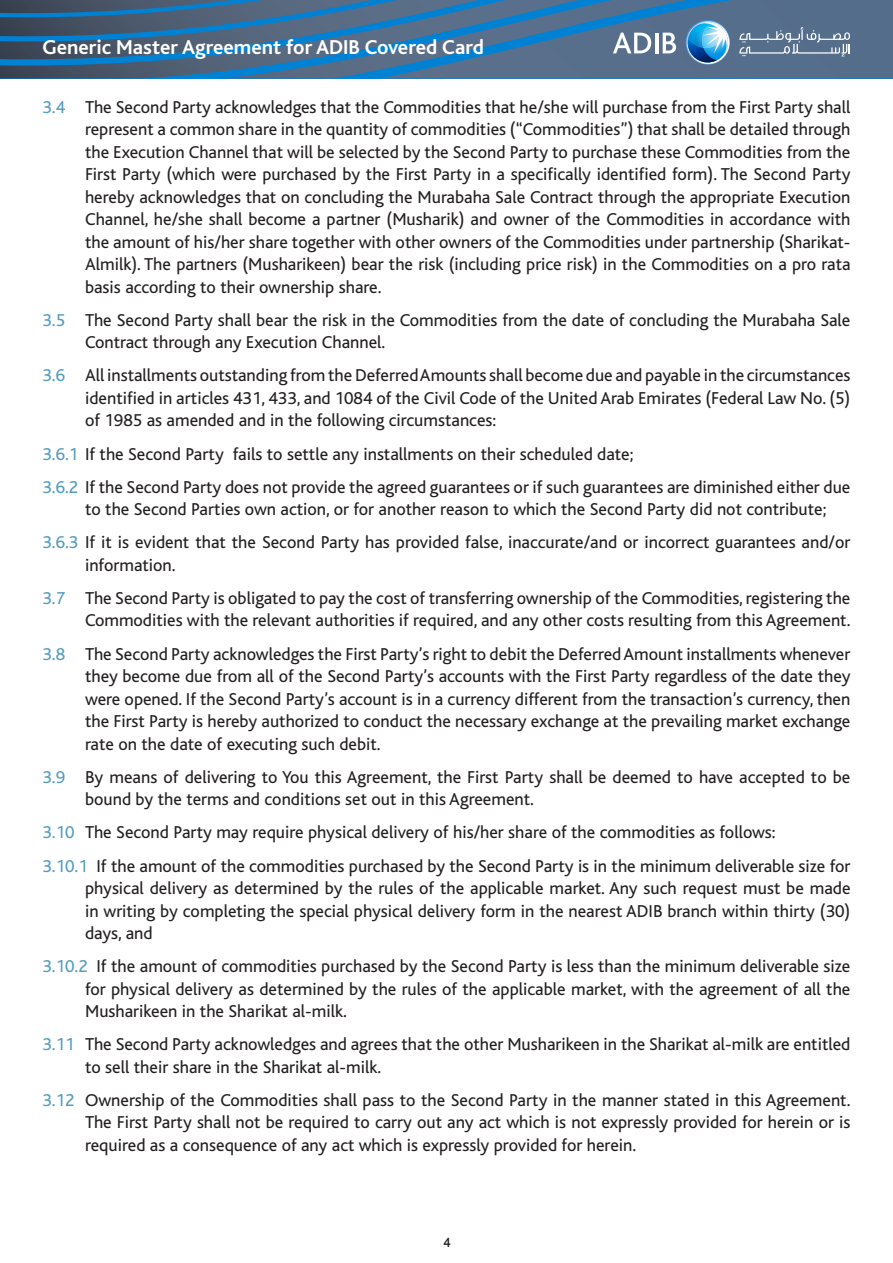
<style>
.page{position:relative;width:893px;height:1263px;background:#fff}
.page>*{position:absolute;margin:0;border:0;box-sizing:border-box;transform-origin:0 0}
.t1{font:700 21px "Bliss";color:#fff}
.Text-1{font:18px/22.5px "Bliss";color:#231f20;text-align:justify}
.t2{font:500 18px "Win Soft Pro";color:#231f20}
.s1{color:#529cbe}
</style>
<div class="page">
<svg style="left:0;top:0;width:893px;height:78px;background:#486f92"></svg>
<p class="t1" style="left:43px;top:37px;width:443px">Generic Master Agreement for ADIB Covered Card</p>
<p class="Text-1" style="left:85px;top:96px;width:767px;text-indent:-43px"><span class="s1">3.4</span> The Second Party acknowledges that the Commodities that he/she will purchase from the First Party shall represent a common share in the quantity of commodities (“Commodities”) that shall be detailed through the Execution Channel that will be selected by the Second Party to purchase these Commodities from the First Party (which were purchased by the First Party in a specifically identified form). The Second Party hereby acknowledges that on concluding the Murabaha Sale Contract through the appropriate Execution Channel, he/she shall become a partner (Musharik) and owner of the Commodities in accordance with the amount of his/her share together with other owners of the Commodities under partnership (Sharikat-Almilk). The partners (Musharikeen) bear the risk (including price risk) in the Commodities on a pro rata basis according to their ownership share.</p>
<p class="Text-1" style="left:85px;top:309px;width:767px;text-indent:-43px"><span class="s1">3.5</span> The Second Party shall bear the risk in the Commodities from the date of concluding the Murabaha Sale<br>Contract through any Execution Channel.</p>
<p class="Text-1" style="left:85px;top:365px;width:767px;text-indent:-43px"><span class="s1">3.6</span> All installments outstanding from the Deferred Amounts shall become due and payable in the circumstances identified in articles 431, 433, and 1084 of the Civil Code of the United Arab Emirates (Federal Law No. (5) of 1985 as amended and in the following circumstances:</p>
<p class="Text-1" style="left:43px;top:443px;width:593px"><span class="s1">3.6.1</span> If the Second Party fails to settle any installments on their scheduled date;</p>
<p class="Text-1" style="left:85px;top:476px;width:767px;text-indent:-43px"><span class="s1">3.6.2</span> If the Second Party does not provide the agreed guarantees or if such guarantees are diminished either due to the Second Parties own action, or for another reason to which the Second Party did not contribute;</p>
<p class="Text-1" style="left:85px;top:531px;width:767px;text-indent:-43px"><span class="s1">3.6.3</span> If it is evident that the Second Party has provided false, inaccurate/and or incorrect guarantees and/or information.</p>
<p class="Text-1" style="left:43px;top:587px;width:809px;text-align:right"><span class="s1">3.7</span> The Second Party is obligated to pay the cost of transferring ownership of the Commodities, registering the<br>Commodities with the relevant authorities if required, and any other costs resulting from this Agreement.</p>
<p class="Text-1" style="left:85px;top:643px;width:767px;text-indent:-43px"><span class="s1">3.8</span> The Second Party acknowledges the First Party’s right to debit the Deferred Amount installments whenever they become due from all of the Second Party’s accounts with the First Party regardless of the date they were opened. If the Second Party’s account is in a currency different from the transaction’s currency, then the First Party is hereby authorized to conduct the necessary exchange at the prevailing market exchange rate on the date of executing such debit.</p>
<p class="Text-1" style="left:85px;top:766px;width:767px;text-indent:-43px"><span class="s1">3.9</span> By means of delivering to You this Agreement, the First Party shall be deemed to have accepted to be bound by the terms and conditions set out in this Agreement.</p>
<p class="Text-1" style="left:43px;top:821px;width:735px"><span class="s1">3.10</span> The Second Party may require physical delivery of his/her share of the commodities as follows:</p>
<p class="Text-1" style="left:85px;top:855px;width:767px;text-indent:-43px"><span class="s1">3.10.1</span> If the amount of the commodities purchased by the Second Party is in the minimum deliverable size for physical delivery as determined by the rules of the applicable market. Any such request must be made in writing by completing the special physical delivery form in the nearest ADIB branch within thirty (30) days, and</p>
<p class="Text-1" style="left:85px;top:955px;width:767px;text-indent:-43px"><span class="s1">3.10.2</span> If the amount of commodities purchased by the Second Party is less than the minimum deliverable size for physical delivery as determined by the rules of the applicable market, with the agreement of all the Musharikeen in the Sharikat al-milk.</p>
<p class="Text-1" style="left:85px;top:1033px;width:767px;text-indent:-43px"><span class="s1">3.11</span> The Second Party acknowledges and agrees that the other Musharikeen in the Sharikat al-milk are entitled to sell their share in the Sharikat al-milk.</p>
<p class="Text-1" style="left:85px;top:1089px;width:767px;text-indent:-43px"><span class="s1">3.12</span> Ownership of the Commodities shall pass to the Second Party in the manner stated in this Agreement.<br>The First Party shall not be required to carry out any act which is not expressly provided for herein or is required as a consequence of any act which is expressly provided for herein.</p>
<p class="t2" style="left:443px;top:1230px;width:9px">4</p>
</div>
